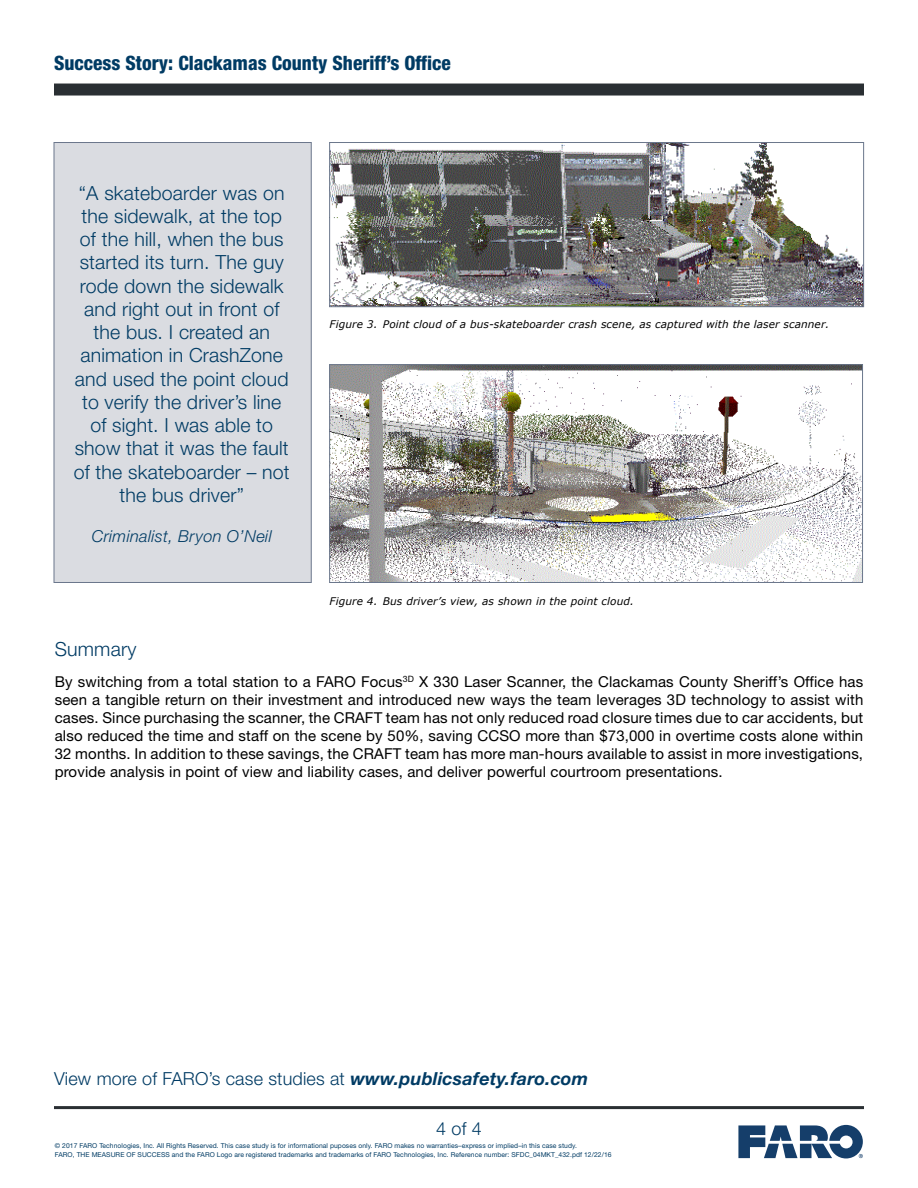
<style>
.page{position:relative;width:918px;height:1188px;background:#fff}
.page>*{position:absolute;margin:0;border:0;box-sizing:border-box;transform-origin:0 0}
.t1{font:800 condensed 19.8px "Helvetica Neue";color:#003b64}
.t2{font:300 19.5px/23.2px "Helvetica Neue";letter-spacing:.01em;color:#003b64;text-align:center}
.t3{font:300 18px "Helvetica Neue";letter-spacing:.01em;color:#003b64}
.t4{font:italic 300 16.5px "Helvetica Neue";letter-spacing:.02em;color:#003b64}
.t5{font:15px/18px "Helvetica Neue";letter-spacing:.01em;color:#000;text-align:justify}
.t6{font:italic 10.5px "Verdana";letter-spacing:.01em;color:#000}
.t7{font:6.75px/9.8px "Helvetica Neue";letter-spacing:.01em;color:#003b64}
.s1{font-weight:700;font-style:italic}
</style>
<div class="page">
<svg style="left:738px;top:1125px;width:125px;height:33px"></svg>
<hr style="left:54px;top:1106px;width:810px;height:3px;background:#2a2f33">
<div style="left:54px;top:84px;width:810px;height:12px;background:#2a2f33"></div>
<div style="left:54px;top:142px;width:258px;height:441px;background:#dadce1;border:1px solid #6b778c"></div>
<img style="left:331px;top:144px;width:531px;height:161px">
<div style="left:329px;top:142px;width:535px;height:165px;border:1px solid #6b778c"></div>
<img style="left:331px;top:366px;width:530px;height:215px">
<div style="left:329px;top:364px;width:534px;height:219px;border:1px solid #6b778c"></div>
<h1 class="t1" style="left:54px;top:51px;width:398px">Success Story: Clackamas County Sheriff’s Office</h1>
<p class="t2" style="left:74px;top:181px;width:218px">“A skateboarder was on the sidewalk, at the top of the hill, when the bus started its turn. The guy rode down the sidewalk and right out in front of the bus. I created an animation in CrashZone and used the point cloud to verify the driver’s line of sight. I was able to show that it was the fault of the skateboarder – not the bus driver”</p>
<p class="t4" style="left:92px;top:526px;width:181px">Criminalist, Bryon O’Neil</p>
<p class="t6" style="left:330px;top:317px;width:501px">Figure 3. Point cloud of a bus-skateboarder crash scene, as captured with the laser scanner.</p>
<p class="t6" style="left:330px;top:594px;width:306px">Figure 4. Bus driver’s view, as shown in the point cloud.</p>
<h2 class="t2" style="left:55px;top:637px;width:83px">Summary</h2>
<p class="t5" style="left:55px;top:673px;width:810px">By switching from a total station to a FARO Focus<sup>3D</sup> X 330 Laser Scanner, the Clackamas County Sheriff’s Office has seen a tangible return on their investment and introduced new ways the team leverages 3D technology to assist with cases. Since purchasing the scanner, the CRAFT team has not only reduced road closure times due to car accidents, but also reduced the time and staff on the scene by 50%, saving CCSO more than $73,000 in overtime costs alone within 32 months. In addition to these savings, the CRAFT team has more man-hours available to assist in more investigations, provide analysis in point of view and liability cases, and deliver powerful courtroom presentations.</p>
<p class="t3" style="left:54px;top:1068px;width:536px">View more of FARO’s case studies at <span class="s1">www.publicsafety.faro.com</span></p>
<p class="t3" style="left:436px;top:1117px;width:47px">4 of 4</p>
<p class="t7" style="left:55px;top:1140px;width:558px">© 2017 FARO Technologies, Inc. All Rights Reserved. This case study is for informational puposes only. FARO makes no warranties–express or implied–in this case study.<br>FARO, THE MEASURE OF SUCCESS and the FARO Logo are registered trademarks and trademarks of FARO Technologies, Inc. Reference number: SFDC_04MKT_432.pdf 12/22/16</p>
</div>
